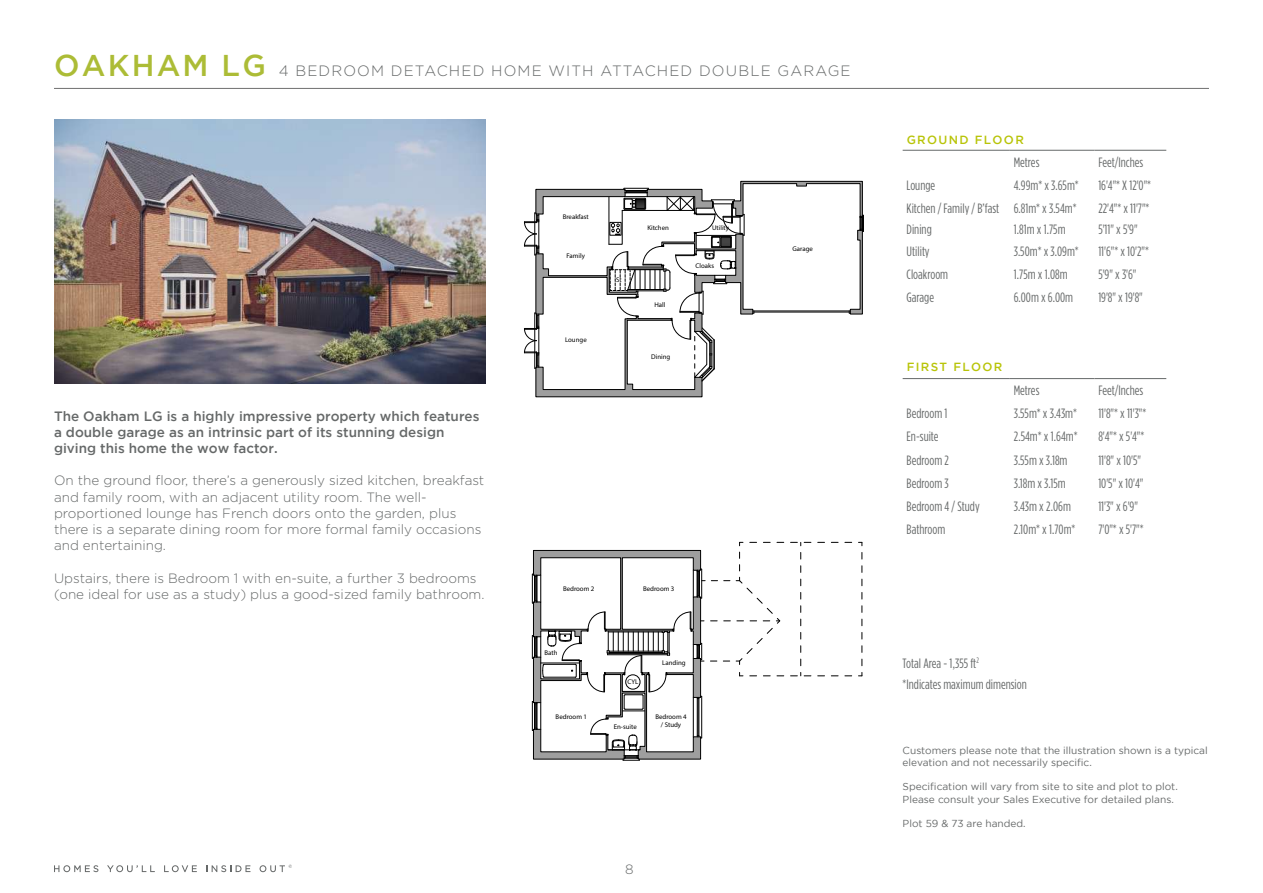
<style>
.page{position:relative;width:1263px;height:893px;background:#fff}
.page>*{position:absolute;margin:0;border:0;box-sizing:border-box;transform-origin:0 0}
.t1{font:300 15px "Gotham";letter-spacing:.075em;color:#666969}
.t2{font:13.5px/21px "Gotham Condensed";color:#666969}
.t3{font:300 13.5px/16.2px "Gotham";color:#666969}
.t4{font:500 13.5px/16.2px "Gotham";color:#666969}
.t5{font:500 11.85px "Gotham";letter-spacing:.115em;color:#b8c408}
.t6{font:10.2px/12.1px "Gotham";color:#666969}
.t7{font:6.9px/8.2px "Myriad Pro";color:#000;text-align:center}
.s1{font-weight:500;font-size:30px;color:#acbc36}
</style>
<div class="page">
<svg style="left:54px;top:865px;width:44px;height:7px"></svg>
<svg style="left:107px;top:865px;width:48px;height:7px"></svg>
<svg style="left:164px;top:865px;width:33px;height:7px"></svg>
<svg style="left:206px;top:865px;width:44px;height:7px"></svg>
<svg style="left:260px;top:865px;width:32px;height:7px"></svg>
<hr style="left:54px;top:88px;width:1155px;height:1px;background:#707070">
<img style="left:55px;top:119px;width:430px;height:264px">
<svg style="left:524px;top:181px;width:340px;height:216px"></svg>
<svg style="left:532px;top:542px;width:331px;height:219px"></svg>
<hr style="left:608px;top:750px;width:32px;height:1px;background:#000">
<hr style="left:903px;top:150px;width:107px;height:1px;background:#666969">
<hr style="left:1010px;top:150px;width:84px;height:1px;background:#666969">
<hr style="left:1094px;top:150px;width:72px;height:1px;background:#666969">
<hr style="left:903px;top:378px;width:107px;height:1px;background:#666969">
<hr style="left:1010px;top:378px;width:84px;height:1px;background:#666969">
<hr style="left:1094px;top:378px;width:72px;height:1px;background:#666969">
<p class="t1" style="left:54px;top:62px;width:798px"><span class="s1">OAKHAM LG</span> 4 BEDROOM DETACHED HOME WITH ATTACHED DOUBLE GARAGE</p>
<p class="t4" style="left:54px;top:407px;width:427px">The Oakham LG is a highly impressive property which features a double garage as an intrinsic part of its stunning design giving this home the wow factor.</p>
<p class="t3" style="left:54px;top:472px;width:432px">On the ground floor, there’s a generously sized kitchen, breakfast and family room, with an adjacent utility room. The well&shy;proportioned lounge has French doors onto the garden, plus there is a separate dining room for more formal family occasions and entertaining.</p>
<p class="t3" style="left:54px;top:569px;width:432px">Upstairs, there is Bedroom 1 with en-suite, a further 3 bedrooms (one ideal for use as a study) plus a good-sized family bathroom.</p>
<p class="t7" style="left:563px;top:212px;width:28px">Breakfast</p>
<p class="t7" style="left:566px;top:251px;width:20px">Family</p>
<p class="t7" style="left:565px;top:336px;width:23px">Lounge</p>
<p class="t7" style="left:616px;top:276px;width:7px">St</p>
<p class="t7" style="left:647px;top:224px;width:23px">Kitchen</p>
<p class="t7" style="left:654px;top:300px;width:12px">Hall</p>
<p class="t7" style="left:651px;top:353px;width:21px">Dining</p>
<p class="t7" style="left:712px;top:224px;width:19px">Utility</p>
<p class="t7" style="left:695px;top:261px;width:20px">Cloaks</p>
<p class="t7" style="left:563px;top:585px;width:33px">Bedroom 2</p>
<p class="t7" style="left:643px;top:585px;width:33px">Bedroom 3</p>
<p class="t7" style="left:544px;top:648px;width:15px">Bath</p>
<p class="t7" style="left:556px;top:713px;width:33px">Bedroom 1</p>
<p class="t7" style="left:627px;top:677px;width:12px">CYL</p>
<p class="t7" style="left:614px;top:723px;width:25px">En-suite</p>
<p class="t7" style="left:662px;top:659px;width:25px">Landing</p>
<p class="t7" style="left:655px;top:713px;width:33px">Bedroom 4 / Study</p>
<p class="t3" style="left:625px;top:861px;width:10px">8</p>
<p class="t7" style="left:792px;top:244px;width:22px">Garage</p>
<p class="t5" style="left:907px;top:133px;width:119px">GROUND FLOOR</p>
<p class="t2" style="left:1014px;top:151px;width:27px">Metres</p>
<p class="t2" style="left:1098px;top:151px;width:46px">Feet/Inches</p>
<p class="t2" style="left:906px;top:174px;width:30px">Lounge</p>
<p class="t2" style="left:1014px;top:174px;width:66px">4.99m* x 3.65m*</p>
<p class="t2" style="left:1098px;top:174px;width:54px">16'4"* X 12'0"*</p>
<p class="t2" style="left:906px;top:198px;width:171px">Kitchen / Family / B’fast 6.81m* x 3.54m*</p>
<p class="t2" style="left:1098px;top:198px;width:53px">22'4"* x 11'7"*</p>
<p class="t2" style="left:906px;top:219px;width:27px">Dining</p>
<p class="t2" style="left:1014px;top:219px;width:53px">1.81m x 1.75m</p>
<p class="t2" style="left:1098px;top:219px;width:41px">5'11" x 5'9"</p>
<p class="t2" style="left:906px;top:240px;width:25px">Utility</p>
<p class="t2" style="left:1014px;top:240px;width:66px">3.50m* x 3.09m*</p>
<p class="t2" style="left:1098px;top:240px;width:52px">11'6"* x 10'2"*</p>
<p class="t2" style="left:906px;top:263px;width:43px">Cloakroom</p>
<p class="t2" style="left:1014px;top:263px;width:56px">1.75m x 1.08m</p>
<p class="t2" style="left:1098px;top:263px;width:40px">5'9" x 3'6"</p>
<p class="t2" style="left:906px;top:287px;width:29px">Garage</p>
<p class="t2" style="left:1014px;top:287px;width:61px">6.00m x 6.00m</p>
<p class="t2" style="left:1098px;top:287px;width:46px">19'8" x 19'8"</p>
<p class="t5" style="left:907px;top:360px;width:97px">FIRST FLOOR</p>
<p class="t2" style="left:1014px;top:380px;width:27px">Metres</p>
<p class="t2" style="left:1098px;top:380px;width:46px">Feet/Inches</p>
<p class="t2" style="left:906px;top:403px;width:42px">Bedroom 1</p>
<p class="t2" style="left:1014px;top:403px;width:65px">3.55m* x 3.43m*</p>
<p class="t2" style="left:1098px;top:403px;width:49px">11'8"* x 11'3"*</p>
<p class="t2" style="left:906px;top:426px;width:34px">En-suite</p>
<p class="t2" style="left:1014px;top:426px;width:65px">2.54m* x 1.64m*</p>
<p class="t2" style="left:1098px;top:426px;width:47px">8'4"* x 5'4"*</p>
<p class="t2" style="left:906px;top:449px;width:44px">Bedroom 2</p>
<p class="t2" style="left:1014px;top:449px;width:55px">3.55m x 3.18m</p>
<p class="t2" style="left:1098px;top:449px;width:44px">11'8" x 10'5"</p>
<p class="t2" style="left:906px;top:472px;width:44px">Bedroom 3</p>
<p class="t2" style="left:1014px;top:472px;width:53px">3.18m x 3.15m</p>
<p class="t2" style="left:1098px;top:472px;width:47px">10'5" x 10'4"</p>
<p class="t2" style="left:906px;top:496px;width:75px">Bedroom 4 / Study</p>
<p class="t2" style="left:1014px;top:496px;width:59px">3.43m x 2.06m</p>
<p class="t2" style="left:1098px;top:496px;width:41px">11'3" x 6'9"</p>
<p class="t2" style="left:906px;top:519px;width:40px">Bathroom</p>
<p class="t2" style="left:1014px;top:519px;width:63px">2.10m* x 1.70m*</p>
<p class="t2" style="left:1098px;top:519px;width:47px">7'0"* x 5'7"*</p>
<p class="t2" style="left:903px;top:652px;width:126px">Total Area - 1,355 ft<sup>2<br></sup>*Indicates maximum dimension</p>
<p class="t6" style="left:903px;top:744px;width:307px">Customers please note that the illustration shown is a typical elevation and not necessarily specific.</p>
<p class="t6" style="left:903px;top:780px;width:277px">Specification will vary from site to site and plot to plot.<br>Please consult your Sales Executive for detailed plans.</p>
<p class="t6" style="left:903px;top:817px;width:125px">Plot 59 &amp; 73 are handed.</p>
</div>
